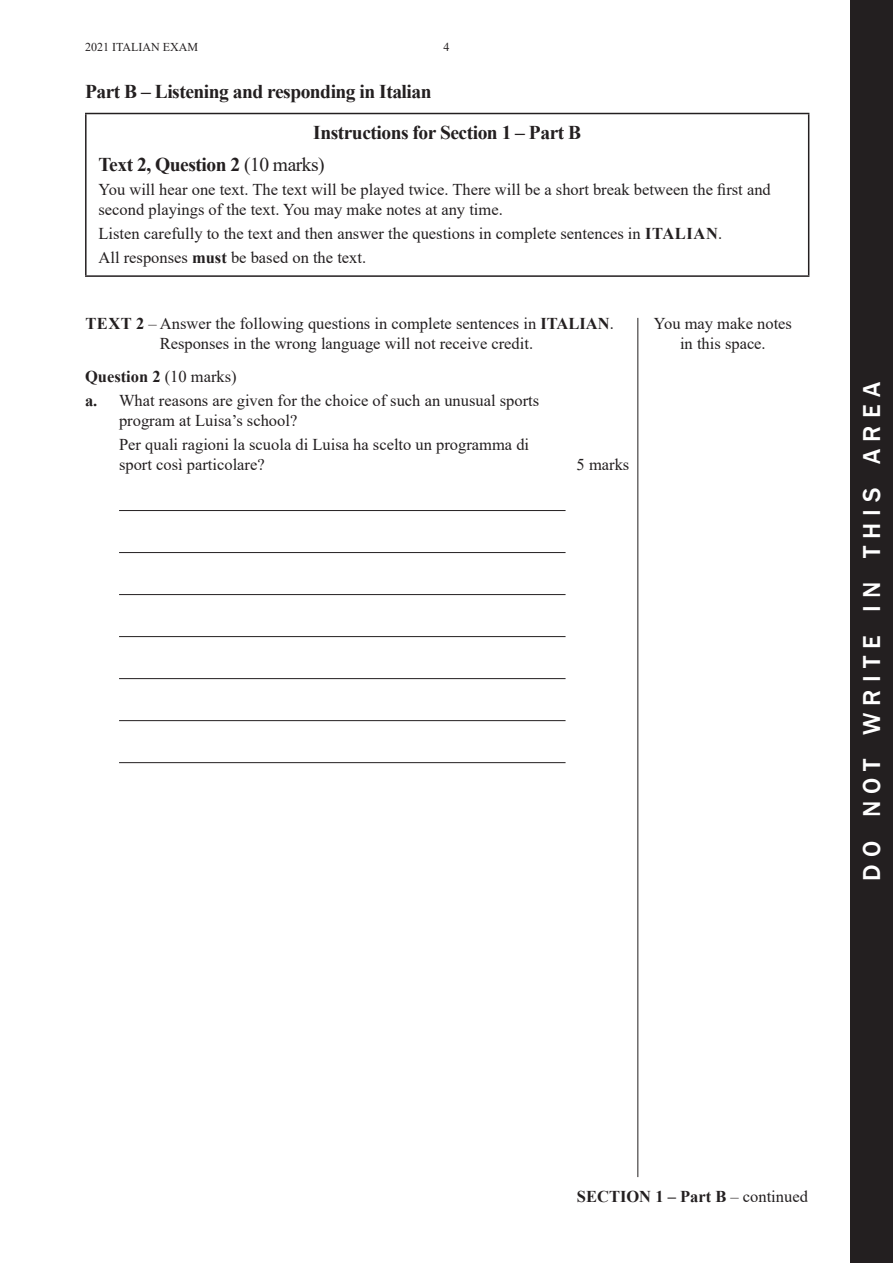
<style>
.page{position:relative;width:893px;height:1263px;background:#fff}
.page>*{position:absolute;margin:0;border:0;box-sizing:border-box;transform-origin:0 0}
.t1{font:500 25.2px "Franklin Gothic";letter-spacing:.285em;color:#fff}
.t2{font:700 19.5px/41.2px "Times New Roman";letter-spacing:-.025em;color:#231f20}
.t3{font:16.5px/24px "Times New Roman";color:#231f20}
.t4{font:700 16.5px "Times New Roman";color:#231f20}
.t5{font:12px "Times New Roman";color:#231f20}
.s1{font-weight:400}
.s2{font-weight:700}
</style>
<div class="page">
<div style="left:850px;top:0;width:43px;height:1263px;background:#231f20"></div>
<hr style="left:119px;top:510px;width:447px;height:1px;background:#231f20">
<hr style="left:119px;top:552px;width:447px;height:1px;background:#231f20">
<hr style="left:119px;top:594px;width:447px;height:1px;background:#231f20">
<hr style="left:119px;top:636px;width:447px;height:1px;background:#231f20">
<hr style="left:119px;top:678px;width:447px;height:1px;background:#231f20">
<hr style="left:119px;top:720px;width:447px;height:1px;background:#231f20">
<hr style="left:119px;top:762px;width:447px;height:1px;background:#231f20">
<hr style="left:85px;top:113px;width:724px;height:1px;background:#231f20">
<hr style="left:85px;top:114px;width:2px;height:161px;background:#231f20">
<hr style="left:808px;top:114px;width:1px;height:161px;background:#231f20">
<hr style="left:85px;top:275px;width:724px;height:2px;background:#231f20">
<hr style="left:638px;top:318px;width:1px;height:859px;background:#231f20">
<p class="t5" style="left:85px;top:38px;width:115px">2021 ITALIAN EXAM</p>
<p class="t5" style="left:443px;top:38px;width:7px">4</p>
<p class="t2" style="left:313px;top:71px;width:269px;text-indent:-228px">Part B – Listening and responding in Italian<br>Instructions for Section 1 – Part B</p>
<p class="t2" style="left:99px;top:144px;width:228px">Text 2, Question 2 <span class="s1">(10 marks)</span></p>
<p class="t3" style="left:99px;top:179px;width:674px;line-height:19.8px">You will hear one text. The text will be played twice. There will be a short break between the first and second playings of the text. You may make notes at any time.</p>
<p class="t3" style="left:99px;top:221px;width:625px">Listen carefully to the text and then answer the questions in complete sentences in <span class="s2">ITALIAN</span>.<br>All responses <span class="s2">must</span> be based on the text.</p>
<p class="t3" style="left:85px;top:313px;width:530px;line-height:19.8px;text-align:center"><span class="s2">Te xt 2</span> – Answer the following questions in complete sentences in <span class="s2">ITALIAN</span>.<br>Responses in the wrong language will not receive credit.</p>
<p class="t3" style="left:85px;top:364px;width:456px"><span class="s2">Question 2</span> (10 marks)<br><span class="s2">a.</span> What reasons are given for the choice of such an unusual sports</p>
<p class="t3" style="left:119px;top:408px;width:412px">program at Luisa’s school?<br>Per quali ragioni la scuola di Luisa ha scelto un programma di</p>
<p class="t3" style="left:119px;top:452px;width:147px">sport così particolare?</p>
<p class="t3" style="left:577px;top:452px;width:54px">5 marks</p>
<p class="t3" style="left:654px;top:313px;width:140px;line-height:19.8px;text-align:center">You may make notes in this space.</p>
<h1 class="t1" style="left:856px;top:881px;width:500px;rotate:-90deg">do not write in this area</h1>
<p class="t4" style="left:577px;top:1185px;width:232px">SECTION 1 – Part B <span class="s1">– continued</span></p>
</div>
